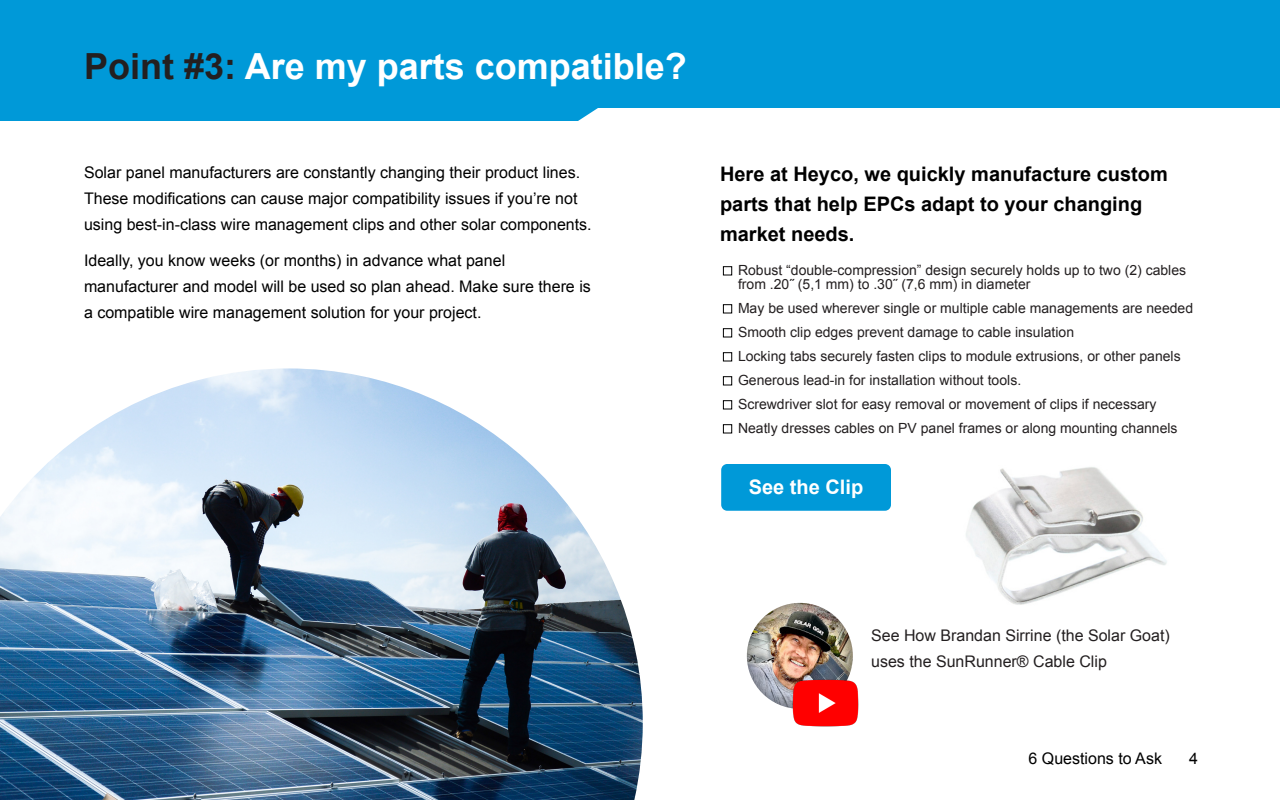
<style>
.page{position:relative;width:1280px;height:800px;background:#fff}
.page>*{position:absolute;margin:0;border:0;box-sizing:border-box;transform-origin:0 0}
.t1{font:700 36px "Arial";color:#fff}
.t2{font:700 20px/30px "Arial";color:#000}
.t3{font:700 20px "Arial";color:#fff}
.Body_Copy{font:16px/26px "Arial";color:#000}
.Body_Copy-2{font:16px/26px "Arial";color:#231f20}
.t4{font:14px/14px "Arial";color:#231f20}
.s1{color:#231f20}
.s2{color:#000}
</style>
<div class="page">
<div style="left:0;top:0;width:1280px;height:121px;background:#0099d8"></div>
<img style="left:966px;top:467px;width:201px;height:138px">
<div style="left:721px;top:464px;width:170px;height:47px;background:#0099d8;border-radius:6px"></div>
<img style="left:747px;top:603px;width:106px;height:106px;border-radius:53px">
<img style="left:760px;top:638px;width:99px;height:89px">
<img style="left:0;top:368px;width:643px;height:432px">
<h1 class="t1" style="left:84px;top:42px;width:604px"><span class="s1">Point #3:</span> Are my parts compatible?</h1>
<p class="Body_Copy" style="left:84px;top:160px;width:509px">Solar panel manufacturers are constantly changing their product lines.<br>These modifications can cause major compatibility issues if you’re not using best-in-class wire management clips and other solar components.</p>
<p class="Body_Copy" style="left:84px;top:248px;width:508px">Ideally, you know weeks (or months) in advance what panel manufacturer and model will be used so plan ahead. Make sure there is a compatible wire management solution for your project.</p>
<h3 class="t2" style="left:720px;top:160px;width:449px">Here at Heyco, we quickly manufacture custom parts that help EPCs adapt to your changing market needs.</h3>
<p class="t4" style="left:738px;top:263px;width:450px;text-indent:-15px"><span class="s2">■</span> Robust “double-compression” design securely holds up to two (2) cables from .20˝ (5,1 mm) to .30˝ (7,6 mm) in diameter</p>
<p class="t4" style="left:723px;top:301px;width:472px"><span class="s2">■</span> May be used wherever single or multiple cable managements are needed</p>
<p class="t4" style="left:723px;top:325px;width:353px"><span class="s2">■</span> Smooth clip edges prevent damage to cable insulation</p>
<p class="t4" style="left:723px;top:349px;width:459px"><span class="s2">■</span> Locking tabs securely fasten clips to module extrusions, or other panels</p>
<p class="t4" style="left:723px;top:373px;width:300px"><span class="s2">■</span> Generous lead-in for installation without tools.</p>
<p class="t4" style="left:723px;top:397px;width:435px"><span class="s2">■</span> Screwdriver slot for easy removal or movement of clips if necessary</p>
<p class="t4" style="left:723px;top:421px;width:456px"><span class="s2">■</span> Neatly dresses cables on PV panel frames or along mounting channels</p>
<h3 class="t3" style="left:749px;top:474px;width:116px">See the Clip</h3>
<p class="Body_Copy-2" style="left:871px;top:623px;width:300px">See How Brandan Sirrine (the Solar Goat) uses the SunRunner® Cable Clip</p>
<p class="Body_Copy" style="left:1029px;top:745px;width:135px">6 Questions to Ask</p>
<p class="Body_Copy" style="left:1189px;top:745px;width:10px">4</p>
</div>
